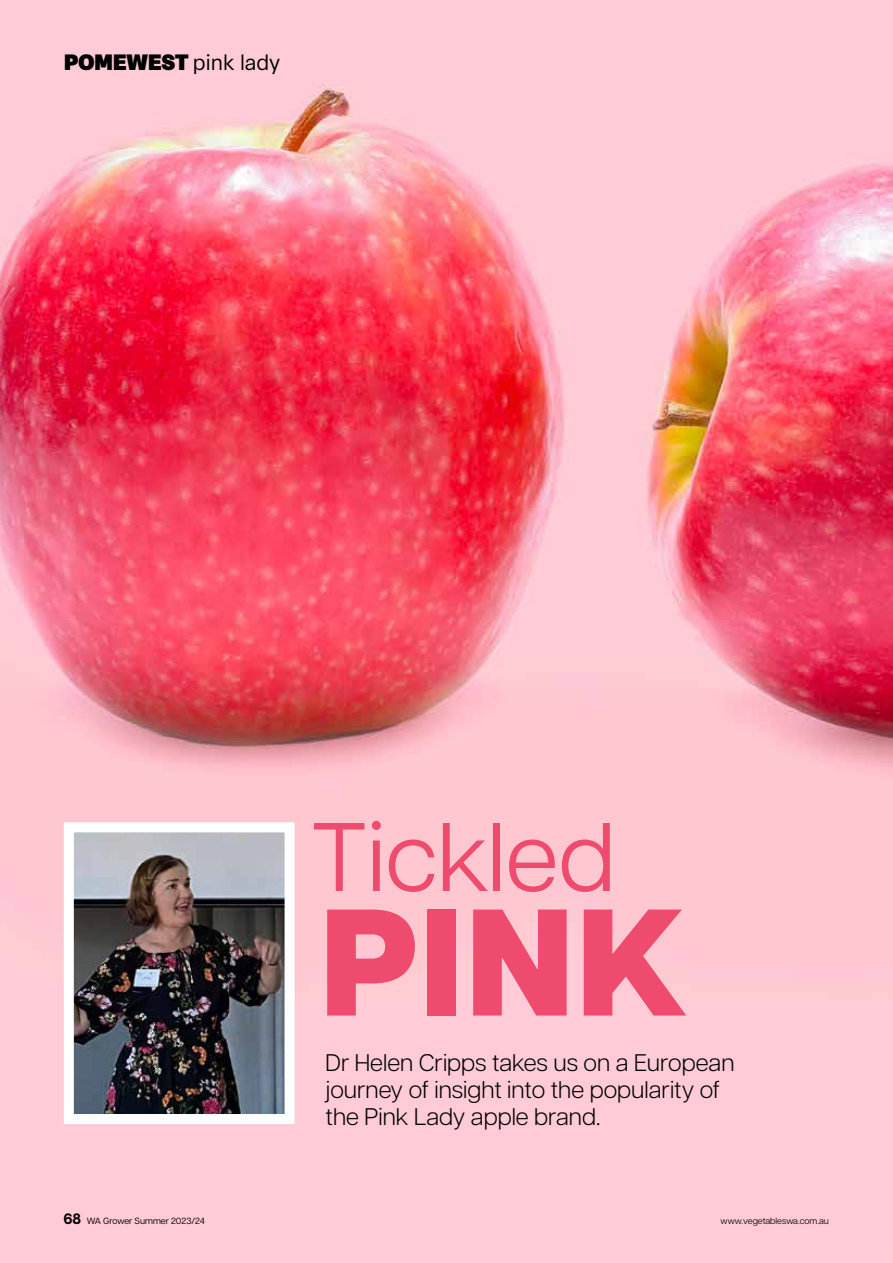
<style>
.page{position:relative;width:893px;height:1263px;background:#fff}
.page>*{position:absolute;margin:0;border:0;box-sizing:border-box;transform-origin:0 0}
.t1{font:800 151.35px "Articulat CF";color:#ef4b6f}
.t2{font:97.05px "Articulat CF";color:#ef4b6f}
.t3{font:300 24px/27px "Articulat CF";color:#000}
.t4{font:900 21px "Synthese";letter-spacing:-.02em;color:#000}
.t5{font:9px "Articulat CF";color:#000}
.t6{font:9px "Articulat CF";color:#000}
.s1{font-weight:400}
.s2{font-weight:700;font-size:15px}
</style>
<div class="page">
<img style="left:0;top:0;width:893px;height:1263px">
<img style="left:75px;top:833px;width:209px;height:280px">
<div style="left:64px;top:822px;width:231px;height:302px;border:10px solid #fff"></div>
<p class="t4" style="left:64px;top:45px;width:218px">POMEWEST <span class="s1">pink lady</span></p>
<p class="t5" style="left:64px;top:1214px;width:143px"><span class="s2">68</span> WA Grower Summer 2023/24</p>
<h2 class="t2" style="left:311px;top:787px;width:306px">Tickled</h2>
<h1 class="t1" style="left:320px;top:849px;width:370px">PINK</h1>
<p class="t3" style="left:326px;top:1047px;width:410px">Dr Helen Cripps takes us on a European journey of insight into the popularity of the Pink Lady apple brand.</p>
<p class="t6" style="left:721px;top:1214px;width:110px">www.vegetableswa.com.au</p>
</div>
